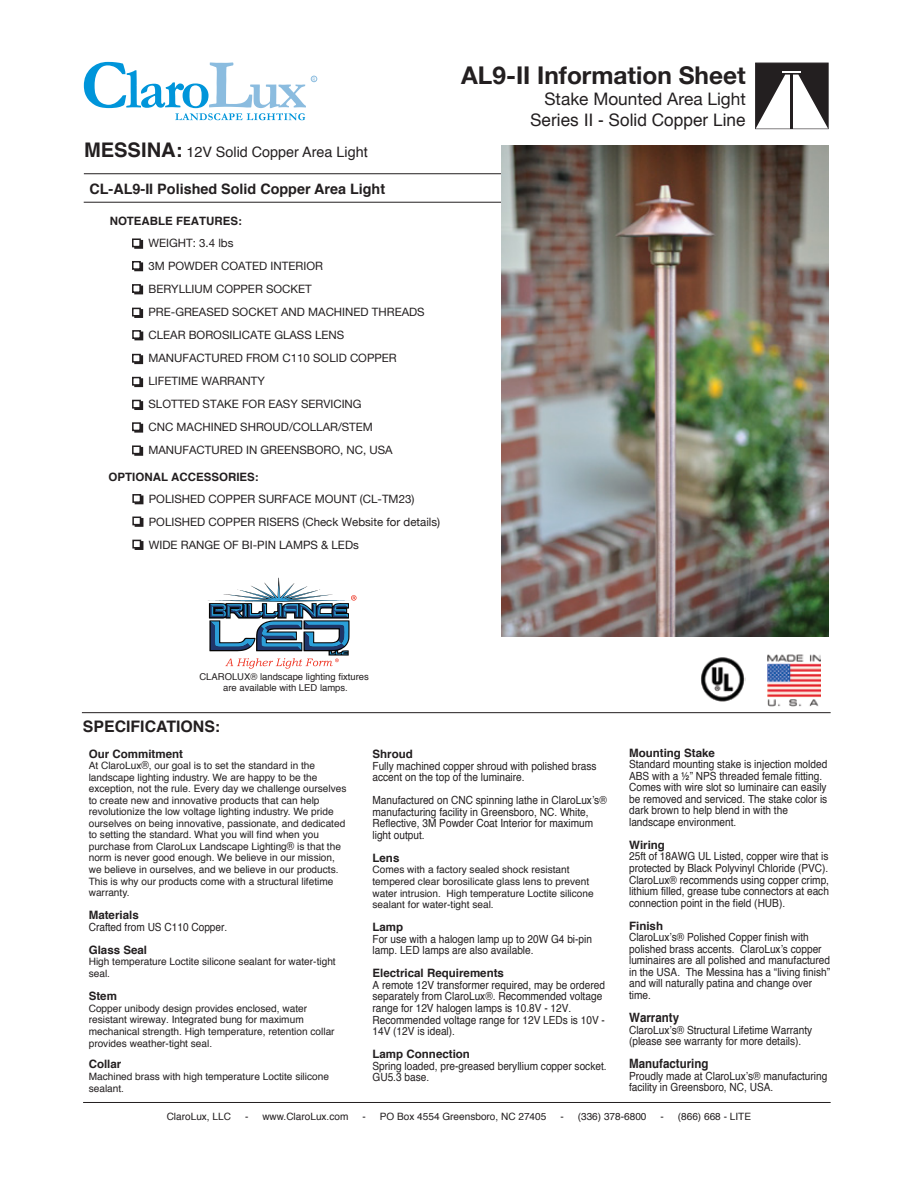
<style>
.page{position:relative;width:918px;height:1188px;background:#fff}
.page>*{position:absolute;margin:0;border:0;box-sizing:border-box;transform-origin:0 0}
.t1{font:700 24.45px "Helvetica Neue";color:#231f20}
.t2{font:17.25px "Helvetica";color:#231f20}
.t3{font:17.25px "Helvetica Neue";color:#231f20}
.t4{font:700 15.9px "Helvetica";color:#231f20}
.t5{font:700 14.4px "Helvetica";color:#231f20}
.t6{font:14.4px "Helvetica";color:#231f20}
.t7{font:700 12.9px "Helvetica";color:#231f20;scale:.9 1}
.t8{font:11.55px/23px "Helvetica Neue";color:#231f20}
.t9{font:700 11.55px "Helvetica";color:#231f20}
.t10{font:11.25px/11.6px "Helvetica";color:#231f20;scale:.9 1}
.t11{font:10.05px/11.6px "Helvetica";color:#231f20}
.t12{font:9.45px/11.6px "Helvetica";color:#231f20;text-align:center}
.t13{font:5.25px "Myriad";color:#8bbcdf}
.s1{font-weight:700;font-size:20.1px}
.s2{font-size:11.25px}
</style>
<div class="page">
<hr style="left:82px;top:712px;width:749px;height:1px;background:#231f20">
<hr style="left:83px;top:1102px;width:748px;height:1px;background:#231f20">
<svg style="left:84px;top:62px;width:233px;height:58px"></svg>
<img style="left:768px;top:654px;width:53px;height:53px">
<div style="left:135px;top:495px;width:8px;height:9px;background:#231f20"></div>
<div style="left:132px;top:494px;width:9px;height:9px;background:#fff;border:2px solid #231f20"></div>
<svg style="left:135px;top:518px;width:8px;height:9px"></svg>
<svg style="left:132px;top:517px;width:9px;height:8px"></svg>
<div style="left:135px;top:541px;width:8px;height:9px;background:#231f20"></div>
<div style="left:132px;top:540px;width:9px;height:9px;background:#fff;border:2px solid #231f20"></div>
<svg style="left:134px;top:240px;width:9px;height:9px"></svg>
<div style="left:132px;top:238px;width:9px;height:9px;background:#fff;border:2px solid #231f20"></div>
<div style="left:134px;top:262px;width:9px;height:9px;background:#231f20;border:2px solid #231f20"></div>
<div style="left:132px;top:261px;width:9px;height:9px;background:#fff;border:2px solid #231f20"></div>
<div style="left:134px;top:286px;width:9px;height:8px;background:#231f20"></div>
<div style="left:132px;top:284px;width:9px;height:9px;background:#fff;border:2px solid #231f20"></div>
<div style="left:134px;top:309px;width:9px;height:9px;background:#231f20;border:2px solid #231f20"></div>
<div style="left:132px;top:308px;width:9px;height:9px;background:#fff;border:2px solid #231f20"></div>
<div style="left:134px;top:332px;width:9px;height:8px;background:#231f20"></div>
<div style="left:132px;top:330px;width:9px;height:9px;background:#fff;border:2px solid #231f20"></div>
<div style="left:134px;top:355px;width:9px;height:9px;background:#231f20;border:2px solid #231f20"></div>
<div style="left:132px;top:354px;width:9px;height:9px;background:#fff;border:2px solid #231f20"></div>
<div style="left:134px;top:378px;width:9px;height:9px;background:#231f20;border:2px solid #231f20"></div>
<div style="left:132px;top:377px;width:9px;height:9px;background:#fff;border:2px solid #231f20"></div>
<div style="left:134px;top:401px;width:9px;height:9px;background:#231f20;border:2px solid #231f20"></div>
<div style="left:132px;top:400px;width:9px;height:9px;background:#fff;border:2px solid #231f20"></div>
<hr style="left:84px;top:173px;width:429px;height:1px;background:#231f20">
<hr style="left:84px;top:202px;width:429px;height:1px;background:#231f20">
<svg style="left:134px;top:424px;width:9px;height:9px"></svg>
<div style="left:132px;top:422px;width:9px;height:9px;background:#fff;border:2px solid #231f20"></div>
<svg style="left:134px;top:447px;width:9px;height:9px"></svg>
<div style="left:132px;top:445px;width:9px;height:9px;background:#fff;border:2px solid #231f20"></div>
<div style="left:755px;top:63px;width:74px;height:66px;background:#231f20;border:1px solid #231f20"></div>
<svg style="left:756px;top:71px;width:72px;height:58px"></svg>
<hr style="left:790px;top:74px;width:3px;height:55px;background:#231f20">
<svg style="left:208px;top:578px;width:149px;height:91px"></svg>
<img style="left:701px;top:657px;width:45px;height:45px">
<img style="left:501px;top:146px;width:327px;height:491px">
<p class="t13" style="left:313px;top:76px;width:4px">R</p>
<p class="t6" style="left:84px;top:141px;width:285px"><span class="s1">MESSINA:</span> 12V Solid Copper Area Light</p>
<p class="t5" style="left:89px;top:177px;width:297px">CL-AL9-II Polished Solid Copper Area Light</p>
<p class="t9" style="left:110px;top:212px;width:134px">NOTEABLE FEATURES:</p>
<p class="t8" style="left:149px;top:232px;width:278px">WEIGHT: 3.4 lbs<br>3M POWDER COATED INTERIOR<br>BERYLLIUM COPPER SOCKET<br>PRE-GREASED SOCKET AND MACHINED THREADS<br>CLEAR BOROSILICATE GLASS LENS<br>MANUFACTURED FROM C110 SOLID COPPER<br>LIFETIME WARRANTY<br>SLOTTED STAKE FOR EASY SERVICING<br>CNC MACHINED SHROUD/COLLAR/STEM<br>MANUFACTURED IN GREENSBORO, NC, USA</p>
<p class="t9" style="left:109px;top:467px;width:152px">OPTIONAL ACCESSORIES:</p>
<p class="t8" style="left:149px;top:488px;width:293px">POLISHED COPPER SURFACE MOUNT (CL-TM23)<br>POLISHED COPPER RISERS (Check Website for details)<br>WIDE RANGE OF BI-PIN LAMPS &amp; LEDs</p>
<h1 class="t1" style="left:461px;top:56px;width:286px">AL9-II Information Sheet</h1>
<h2 class="t3" style="left:544px;top:86px;width:203px">Stake Mounted Area Light</h2>
<h2 class="t2" style="left:530px;top:106px;width:217px">Series II - Solid Copper Line</h2>
<p class="t12" style="left:199px;top:671px;width:171px">CLAROLUX® landscape lighting fixtures are available with LED lamps.</p>
<h3 class="t4" style="left:83px;top:714px;width:139px">SPECIFICATIONS:</h3>
<p class="t9" style="left:89px;top:744px;width:96px">Our Commitment</p>
<p class="t11" style="left:89px;top:760px;width:259px">At ClaroLux<span class="s2">®</span>, our goal is to set the standard in the landscape lighting industry. We are happy to be the exception, not the rule. Every day we challenge ourselves to create new and innovative products that can help revolutionize the low voltage lighting industry. We pride ourselves on being innovative, passionate, and dedicated to setting the standard. What you will find when you purchase from ClaroLux Landscape Lighting<span class="s2">®</span> is that the norm is never good enough. We believe in our mission, we believe in ourselves, and we believe in our products.<br>This is why our products come with a structural lifetime warranty.</p>
<p class="t9" style="left:89px;top:906px;width:52px">Materials</p>
<p class="t10" style="left:89px;top:921px;width:156px">Crafted from US C110 Copper.</p>
<p class="t9" style="left:89px;top:940px;width:60px">Glass Seal</p>
<p class="t11" style="left:89px;top:956px;width:249px">High temperature Loctite silicone sealant for water-tight seal.</p>
<p class="t9" style="left:89px;top:987px;width:30px">Stem</p>
<p class="t11" style="left:89px;top:1003px;width:247px">Copper unibody design provides enclosed, water resistant wireway. Integrated bung for maximum mechanical strength. High temperature, retention collar provides weather-tight seal.</p>
<p class="t9" style="left:89px;top:1055px;width:34px">Collar</p>
<p class="t11" style="left:89px;top:1071px;width:242px">Machined brass with high temperature Loctite silicone sealant.</p>
<p class="t9" style="left:373px;top:745px;width:42px">Shroud</p>
<p class="t10" style="left:373px;top:760px;width:250px">Fully machined copper shroud with polished brass accent on the top of the luminaire.</p>
<p class="t10" style="left:373px;top:795px;width:262px">Manufactured on CNC spinning lathe in ClaroLux’s® manufacturing facility in Greensboro, NC. White, Reflective, 3M Powder Coat Interior for maximum light output.</p>
<p class="t9" style="left:373px;top:849px;width:28px">Lens</p>
<p class="t11" style="left:373px;top:864px;width:223px">Comes with a factory sealed shock resistant tempered clear borosilicate glass lens to prevent water intrusion. High temperature Loctite silicone sealant for water-tight seal.</p>
<p class="t9" style="left:373px;top:918px;width:32px">Lamp</p>
<p class="t10" style="left:373px;top:933px;width:245px">For use with a halogen lamp up to 20W G4 bi-pin lamp. LED lamps are also available.</p>
<p class="t9" style="left:373px;top:964px;width:133px">Electrical Requirements</p>
<p class="t10" style="left:373px;top:980px;width:260px">A remote 12V transformer required, may be ordered separately from ClaroLux®. Recommended voltage range for 12V halogen lamps is 10.8V - 12V.<br>Recommended voltage range for 12V LEDs is 10V - 14V (12V is ideal).</p>
<p class="t9" style="left:373px;top:1045px;width:99px">Lamp Connection</p>
<p class="t10" style="left:373px;top:1060px;width:262px">Spring loaded, pre-greased beryllium copper socket.<br>GU5.3 base.</p>
<p class="t9" style="left:629px;top:743px;width:87px">Mounting Stake</p>
<p class="t10" style="left:629px;top:759px;width:222px">Standard mounting stake is injection molded ABS with a ½” NPS threaded female fitting.<br>Comes with wire slot so luminaire can easily be removed and serviced. The stake color is dark brown to help blend in with the landscape environment.</p>
<p class="t9" style="left:629px;top:835px;width:37px">Wiring</p>
<p class="t10" style="left:629px;top:851px;width:224px;text-align:justify">25ft of 18AWG UL Listed, copper wire that is protected by Black Polyvinyl Chloride (PVC).<br>ClaroLux® recommends using copper crimp, lithium filled, grease tube connectors at each connection point in the field (HUB).</p>
<p class="t9" style="left:629px;top:916px;width:36px">Finish</p>
<p class="t10" style="left:629px;top:932px;width:225px">ClaroLux’s® Polished Copper finish with polished brass accents. ClaroLux’s copper luminaires are all polished and manufactured in the USA. The Messina has a “living finish” and will naturally patina and change over time.</p>
<p class="t7" style="left:629px;top:1007px;width:57px">Warranty</p>
<p class="t10" style="left:629px;top:1024px;width:205px">ClaroLux’s® Structural Lifetime Warranty (please see warranty for more details).</p>
<p class="t7" style="left:629px;top:1053px;width:90px">Manufacturing</p>
<p class="t10" style="left:629px;top:1070px;width:222px">Proudly made at ClaroLux’s® manufacturing facility in Greensboro, NC, USA.</p>
<p class="t11" style="left:167px;top:1111px;width:66px">ClaroLux, LLC</p>
<p class="t11" style="left:245px;top:1111px;width:105px">- www.ClaroLux.com</p>
<p class="t11" style="left:362px;top:1111px;width:185px">- PO Box 4554 Greensboro, NC 27405</p>
<p class="t11" style="left:560px;top:1111px;width:88px">- (336) 378-6800</p>
<p class="t11" style="left:661px;top:1111px;width:92px">- (866) 668 - LITE</p>
</div>
